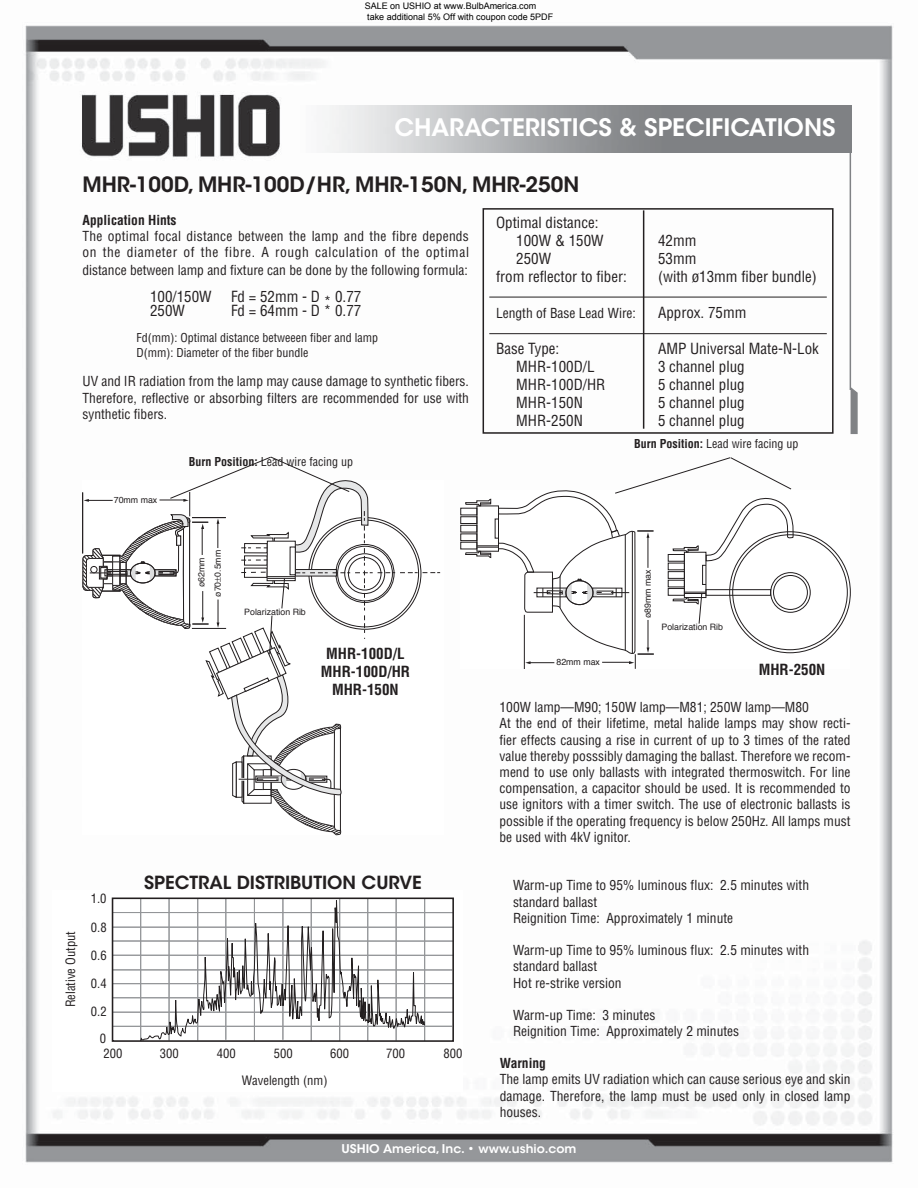
<style>
.page{position:relative;width:918px;height:1188px;background:#fff}
.page>*{position:absolute;margin:0;border:0;box-sizing:border-box;transform-origin:0 0}
.t1{font:600 24px "ITC Avant Garde Std";color:#fff}
.t2{font:600 21px "ITC Avant Garde Std";color:#231f20}
.t3{font:600 18px "ITC Avant Garde Std";color:#231f20}
.t4{font:condensed 15px/18px "Helvetica LT Std";color:#231f20}
.t5{font:700 condensed 15px/18px "Helvetica LT Std";color:#231f20;text-align:center}
.t6{font:condensed 13.5px/16.2px "Helvetica LT Std";color:#231f20}
.t7{font:700 condensed 13.5px "Helvetica LT Std";color:#231f20}
.t8{font:condensed 12.6px "Helvetica";color:#231f20}
.t9{font:condensed 12px/14.4px "Helvetica LT Std";color:#231f20}
.t10{font:600 12px "ITC Avant Garde Std";color:#fff}
.t11{font:9px/10.8px "Arial";color:#000}
.t12{font:8.85px/16.4px "Helvetica";color:#231f20;text-align:center}
.t13{font:8.7px "Helvetica";color:#231f20}
.s1{font-weight:700}
</style>
<div class="page">
<img style="left:25px;top:25px;width:868px;height:1138px">
<div style="left:52px;top:890px;width:410px;height:202px;background:#fff"></div>
<hr style="left:113px;top:1026px;width:339px;height:1px;background:#939598">
<hr style="left:113px;top:1012px;width:341px;height:1px;background:#939598">
<hr style="left:113px;top:997px;width:340px;height:1px;background:#939598">
<hr style="left:113px;top:983px;width:340px;height:1px;background:#939598">
<hr style="left:113px;top:969px;width:339px;height:1px;background:#939598">
<hr style="left:113px;top:955px;width:340px;height:1px;background:#939598">
<hr style="left:113px;top:941px;width:340px;height:1px;background:#939598">
<hr style="left:113px;top:927px;width:340px;height:1px;background:#939598">
<hr style="left:113px;top:912px;width:340px;height:1px;background:#939598">
<div style="left:112px;top:898px;width:342px;height:144px;border:2px solid #231f20"></div>
<svg style="left:140px;top:897px;width:286px;height:145px"></svg>
<div style="left:483px;top:208px;width:351px;height:226px;border:2px solid #231f20"></div>
<hr style="left:643px;top:210px;width:1px;height:219px;background:#231f20">
<hr style="left:489px;top:297px;width:338px;height:1px;background:#231f20">
<hr style="left:489px;top:333px;width:338px;height:1px;background:#231f20">
<div style="left:460px;top:491px;width:390px;height:178px;background:#fff"></div>
<div style="left:770px;top:572px;width:40px;height:41px;border:1px solid #231f20;border-radius:50%"></div>
<div style="left:773px;top:575px;width:35px;height:35px;border:1px solid #231f20;border-radius:50%"></div>
<div style="left:460px;top:508px;width:17px;height:7px;border:1px solid #231f20"></div>
<div style="left:460px;top:542px;width:17px;height:7px;border:1px solid #231f20"></div>
<div style="left:460px;top:517px;width:17px;height:7px;border:1px solid #231f20"></div>
<div style="left:460px;top:525px;width:17px;height:7px;border:1px solid #231f20"></div>
<div style="left:460px;top:534px;width:17px;height:7px;border:1px solid #231f20"></div>
<svg style="left:465px;top:457px;width:330px;height:345px"></svg>
<hr style="left:850px;top:106px;width:1px;height:284px;background:#808285">
<svg style="left:849px;top:386px;width:9px;height:49px"></svg>
<img style="left:298px;top:105px;width:553px;height:48px">
<svg style="left:82px;top:456px;width:362px;height:379px"></svg>
<p class="t11" style="left:365px;top:0;width:190px">SALE on USHIO at www.BulbAmerica.com take additional 5% Off with coupon code 5PDF</p>
<h1 class="t1" style="left:394px;top:117px;width:443px">CHARACTERISTICS &amp; SPECIFICATIONS</h1>
<h2 class="t2" style="left:82px;top:176px;width:498px">MHR-100D, MHR-100D/HR, MHR-150N, MHR-250N</h2>
<p class="t7" style="left:82px;top:215px;width:96px">Application Hints</p>
<p class="t6" style="left:82px;top:230px;width:388px">The optimal focal distance between the lamp and the fibre depends on the diameter of the fibre. A rough calculation of the optimal</p>
<p class="t6" style="left:82px;top:264px;width:387px">distance between lamp and fixture can be done by the following formula:</p>
<p class="t4" style="left:150px;top:289px;width:63px">100/150W</p>
<p class="t4" style="left:231px;top:289px;width:132px">Fd = 52mm - D * 0.77</p>
<p class="t4" style="left:150px;top:303px;width:36px">250W</p>
<p class="t4" style="left:231px;top:303px;width:132px">Fd = 64mm - D * 0.77</p>
<p class="t9" style="left:136px;top:332px;width:243px">Fd(mm): Optimal distance betweeen fiber and lamp<br>D(mm): Diameter of the fiber bundle</p>
<p class="t6" style="left:82px;top:375px;width:388px;text-align:justify">UV and IR radiation from the lamp may cause damage to synthetic fibers.<br>Therefore, reflective or absorbing filters are recommended for use with synthetic fibers.</p>
<p class="t13" style="left:114px;top:496px;width:45px">70mm max</p>
<p class="t9" style="left:189px;top:455px;width:166px"><span class="s1">Burn Position:</span> Lead wire facing up</p>
<p class="t12" style="left:194px;top:597px;width:48px;rotate:-90deg">ø62mm ø70 0.5mm</p>
<p class="t13" style="left:244px;top:608px;width:63px">Polarization Rib</p>
<p class="t5" style="left:321px;top:646px;width:91px">MHR-100D/L<br>MHR-100D/HR<br>MHR-150N</p>
<p class="t8" style="left:66px;top:1007px;width:78px;rotate:-90deg">Relative Output</p>
<p class="t8" style="left:91px;top:894px;width:17px">1.0</p>
<p class="t8" style="left:91px;top:922px;width:17px">0.8</p>
<p class="t8" style="left:91px;top:951px;width:17px">0.6</p>
<p class="t8" style="left:91px;top:979px;width:17px">0.4</p>
<p class="t8" style="left:91px;top:1007px;width:17px">0.2</p>
<p class="t8" style="left:100px;top:1033px;width:8px">0</p>
<p class="t8" style="left:104px;top:1048px;width:20px">200</p>
<h3 class="t3" style="left:144px;top:875px;width:279px">SPECTRAL DISTRIBUTION CURVE</h3>
<p class="t8" style="left:160px;top:1048px;width:20px">300</p>
<p class="t8" style="left:217px;top:1048px;width:20px">400</p>
<p class="t8" style="left:274px;top:1048px;width:20px">500</p>
<p class="t8" style="left:330px;top:1048px;width:20px">600</p>
<p class="t8" style="left:386px;top:1049px;width:20px">700</p>
<p class="t8" style="left:443px;top:1049px;width:20px">800</p>
<p class="t8" style="left:242px;top:1075px;width:87px">Wavelength (nm)</p>
<p class="t4" style="left:516px;top:215px;width:89px;text-indent:-20px">Optimal distance:<br>100W &amp; 150W</p>
<p class="t4" style="left:658px;top:233px;width:40px">42mm</p>
<p class="t4" style="left:516px;top:251px;width:36px">250W</p>
<p class="t4" style="left:658px;top:251px;width:40px">53mm</p>
<p class="t4" style="left:496px;top:269px;width:132px">from reflector to fiber:</p>
<p class="t4" style="left:658px;top:269px;width:160px">(with ø13mm fiber bundle)</p>
<p class="t6" style="left:496px;top:306px;width:141px">Length of Base Lead Wire:</p>
<p class="t4" style="left:658px;top:305px;width:90px">Approx. 75mm</p>
<p class="t4" style="left:496px;top:341px;width:65px">Base Type:</p>
<p class="t4" style="left:658px;top:341px;width:162px">AMP Universal Mate-N-Lok</p>
<p class="t4" style="left:516px;top:359px;width:80px">MHR-100D/L</p>
<p class="t4" style="left:658px;top:359px;width:88px">3 channel plug</p>
<p class="t4" style="left:516px;top:377px;width:91px">MHR-100D/HR</p>
<p class="t4" style="left:658px;top:377px;width:88px">5 channel plug</p>
<p class="t4" style="left:516px;top:395px;width:68px">MHR-150N</p>
<p class="t4" style="left:658px;top:395px;width:88px">5 channel plug</p>
<p class="t4" style="left:516px;top:413px;width:68px">MHR-250N</p>
<p class="t4" style="left:658px;top:413px;width:88px">5 channel plug</p>
<p class="t9" style="left:634px;top:437px;width:166px"><span class="s1">Burn Position:</span> Lead wire facing up</p>
<p class="t12" style="left:556px;top:655px;width:45px">82mm max</p>
<p class="t12" style="left:640px;top:618px;width:51px;rotate:-90deg">ø89mm max</p>
<p class="t12" style="left:662px;top:619px;width:63px">Polarization Rib</p>
<p class="t5" style="left:759px;top:662px;width:68px">MHR-250N</p>
<p class="t6" style="left:500px;top:701px;width:353px">100W lamp—M90; 150W lamp—M81; 250W lamp—M80<br>At the end of their lifetime, metal halide lamps may show recti&shy;fier effects causing a rise in current of up to 3 times of the rated value thereby posssibly damaging the ballast. Therefore we recom&shy;mend to use only ballasts with integrated thermoswitch. For line compensation, a capacitor should be used. It is recommended to use ignitors with a timer switch. The use of electronic ballasts is possible if the operating frequency is below 250Hz. All lamps must be used with 4kV ignitor.</p>
<p class="t6" style="left:513px;top:879px;width:298px">Warm-up Time to 95% luminous flux: 2.5 minutes with standard ballast<br>Reignition Time: Approximately 1 minute</p>
<p class="t6" style="left:513px;top:944px;width:298px">Warm-up Time to 95% luminous flux: 2.5 minutes with standard ballast<br>Hot re-strike version</p>
<p class="t6" style="left:513px;top:1008px;width:228px">Warm-up Time: 3 minutes<br>Reignition Time: Approximately 2 minutes</p>
<p class="t7" style="left:500px;top:1059px;width:48px">Warning</p>
<p class="t6" style="left:500px;top:1073px;width:352px;text-align:justify">The lamp emits UV radiation which can cause serious eye and skin damage. Therefore, the lamp must be used only in closed lamp houses.</p>
<p class="t10" style="left:342px;top:1143px;width:236px">USHIO America, Inc. • www.ushio.com</p>
</div>
